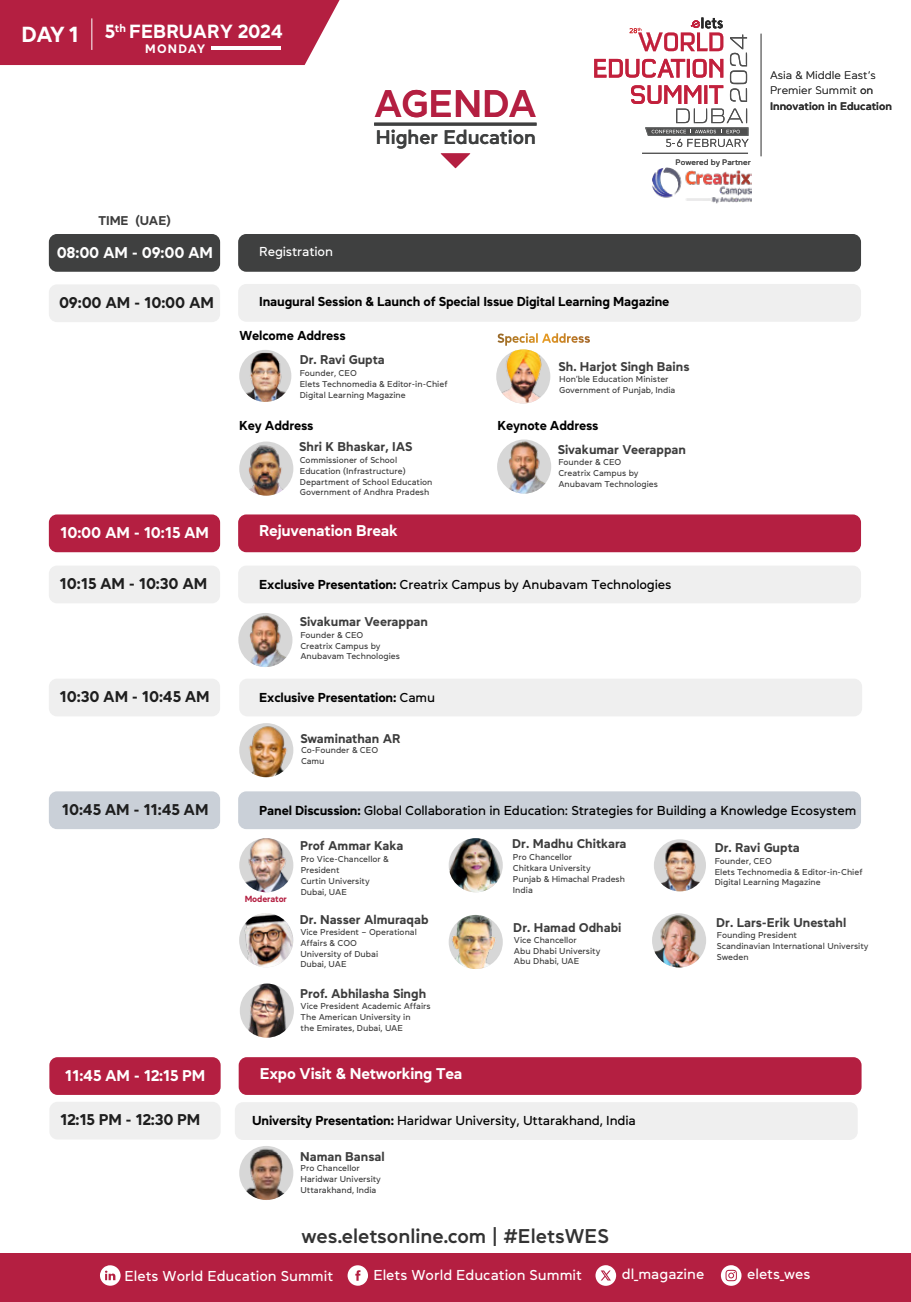
<style>
.page{position:relative;width:911px;height:1302px;background:#fff}
.page>*{position:absolute;margin:0;border:0;box-sizing:border-box;transform-origin:0 0}
.t1{font:600 38.25px "Daikon";color:#b41f41}
.t2{font:700 21.75px "Daikon";color:#fff}
.t3{font:600 19.8px "Daikon";color:#333}
.t4{font:600 19.5px "Daikon";color:#3f4040}
.t5{font:700 19.05px "Daikon";color:#fff}
.t6{font:700 15.6px "Daikon";letter-spacing:-.015em;color:#fff}
.t7{font:700 15.6px "Daikon";letter-spacing:-.015em;color:#1e1e1e}
.t8{font:500 14.4px "Daikon";color:#fff}
.t9{font:500 12.9px "Daikon";letter-spacing:-.015em;color:#000}
.t10{font:700 12.9px "Daikon";letter-spacing:-.015em;color:#000}
.t11{font:500 12.9px "Daikon";letter-spacing:-.015em;color:#fff}
.t12{font:700 12.75px "Daikon";color:#3d3d3d}
.t13{font:700 12.15px "Daikon";letter-spacing:.1em;color:#fff}
.t14{font:300 10.95px/15.8px "Daikon";color:#303030}
.t15{font:700 8.85px "Daikon";letter-spacing:-.015em;color:#b41f41}
.t16{font:500 8.55px/10.8px "Daikon";color:#3d3d3d}
.t17{font:500 7.95px "Daikon";color:#4f4f4f}
.s1{font-weight:700}
.s2{font-weight:500}
.s3{font-weight:400}
.s4{font-weight:600}
</style>
<div class="page">
<div style="left:0;top:0;width:339px;height:65px;background:#b41f41"></div>
<hr style="left:211px;top:47px;width:69px;height:3px;background:#fff">
<hr style="left:91px;top:18px;width:1px;height:32px;background:#fff">
<div style="left:238px;top:234px;width:623px;height:38px;background:#3f4040;border-radius:8px"></div>
<div style="left:238px;top:284px;width:623px;height:38px;background:#efefef;border-radius:8px"></div>
<div style="left:238px;top:514px;width:623px;height:38px;background:#b41f41;border-radius:8px"></div>
<div style="left:238px;top:791px;width:623px;height:38px;background:#cad0d8;border-radius:8px"></div>
<div style="left:49px;top:234px;width:171px;height:38px;background:#3f4040;border-radius:8px"></div>
<div style="left:49px;top:284px;width:171px;height:38px;background:#efefef;border-radius:8px"></div>
<svg style="left:497px;top:333px;width:93px;height:10px"></svg>
<div style="left:49px;top:514px;width:171px;height:38px;background:#b41f41;border-radius:8px"></div>
<div style="left:49px;top:566px;width:171px;height:37px;background:#efefef;border-radius:8px"></div>
<div style="left:49px;top:791px;width:171px;height:38px;background:#cad0d8;border-radius:8px"></div>
<div style="left:239px;top:679px;width:623px;height:37px;background:#efefef;border-radius:8px"></div>
<img style="left:239px;top:723px;width:54px;height:54px;border-radius:27px">
<div style="left:49px;top:679px;width:171px;height:37px;background:#efefef;border-radius:8px"></div>
<div style="left:238px;top:566px;width:623px;height:37px;background:#efefef;border-radius:8px"></div>
<img style="left:497px;top:441px;width:54px;height:53px">
<img style="left:239px;top:442px;width:52px;height:54px">
<img style="left:238px;top:614px;width:54px;height:53px">
<img style="left:239px;top:353px;width:52px;height:49px">
<img style="left:496px;top:349px;width:54px;height:55px;border-radius:27px">
<img style="left:239px;top:838px;width:54px;height:54px;border-radius:27px">
<img style="left:652px;top:913px;width:52px;height:54px">
<img style="left:449px;top:838px;width:54px;height:54px;border-radius:27px">
<img style="left:239px;top:913px;width:54px;height:54px;border-radius:27px">
<img style="left:449px;top:915px;width:54px;height:54px;border-radius:27px">
<img style="left:652px;top:168px;width:100px;height:36px">
<div style="left:239px;top:1057px;width:622px;height:38px;background:#b41f41;border-radius:8px"></div>
<div style="left:49px;top:1057px;width:172px;height:38px;background:#b41f41;border-radius:8px"></div>
<div style="left:49px;top:1102px;width:172px;height:37px;background:#efefef;border-radius:8px"></div>
<div style="left:235px;top:1102px;width:623px;height:38px;background:#efefef;border-radius:8px"></div>
<img style="left:240px;top:984px;width:54px;height:54px;border-radius:27px">
<svg style="left:441px;top:153px;width:29px;height:15px"></svg>
<hr style="left:374px;top:123px;width:162px;height:3px;background:#3f4040">
<hr style="left:761px;top:34px;width:1px;height:122px;background:#727272">
<svg style="left:594px;top:18px;width:154px;height:129px"></svg>
<hr style="left:642px;top:153px;width:106px;height:1px;background:#4f4f4f">
<img style="left:239px;top:1146px;width:54px;height:54px;border-radius:27px">
<img style="left:654px;top:842px;width:52px;height:49px">
<div style="left:0;top:1254px;width:911px;height:48px;background:#b41f41"></div>
<svg style="left:100px;top:1265px;width:21px;height:21px"></svg>
<svg style="left:347px;top:1265px;width:21px;height:21px"></svg>
<svg style="left:721px;top:1265px;width:20px;height:21px"></svg>
<svg style="left:595px;top:1265px;width:21px;height:21px"></svg>
<h2 class="t2" style="left:22px;top:19px;width:59px">DAY 1</h2>
<h3 class="t5" style="left:105px;top:19px;width:180px">5<sup>th</sup> FEBRUARY 2024</h3>
<h3 class="t13" style="left:145px;top:40px;width:62px">MONDAY</h3>
<h3 class="t12" style="left:98px;top:212px;width:74px">TIME (UAE)</h3>
<h1 class="t1" style="left:374px;top:77px;width:164px">AGENDA</h1>
<h3 class="t4" style="left:376px;top:123px;width:162px">Higher Education</h3>
<p class="t17" style="left:675px;top:157px;width:77px">Powered by Partner</p>
<h3 class="t6" style="left:57px;top:241px;width:158px">08:00 AM - 09:00 AM</h3>
<h3 class="t11" style="left:259px;top:243px;width:75px">Registration</h3>
<h3 class="t7" style="left:59px;top:292px;width:156px">09:00 AM - 10:00 AM</h3>
<h3 class="t10" style="left:240px;top:327px;width:108px">Welcome Address</h3>
<h3 class="t10" style="left:259px;top:293px;width:412px">Inaugural Session &amp; Launch of Special Issue Digital Learning Magazine</h3>
<h3 class="t12" style="left:300px;top:351px;width:87px">Dr. Ravi Gupta</h3>
<p class="t16" style="left:300px;top:367px;width:149px">Founder, CEO<br>Elets Technomedia &amp; Editor-in-Chief<br>Digital Learning Magazine</p>
<h3 class="t12" style="left:558px;top:358px;width:133px">Sh. Harjot Singh Bains</h3>
<p class="t16" style="left:559px;top:374px;width:118px">Hon’ble Education Minister<br>Government of Punjab, India</p>
<h3 class="t10" style="left:239px;top:417px;width:76px">Key Address</h3>
<h3 class="t10" style="left:497px;top:417px;width:103px">Keynote Address</h3>
<h3 class="t12" style="left:299px;top:438px;width:115px">Shri K Bhaskar, IAS</h3>
<p class="t16" style="left:300px;top:454px;width:134px">Commissioner of School<br>Education (Infrastructure)<br>Department of School Education<br>Government of Andhra Pradesh</p>
<h3 class="t12" style="left:558px;top:440px;width:130px">Sivakumar Veerappan</h3>
<p class="t16" style="left:558px;top:456px;width:101px">Founder &amp; CEO<br>Creatrix Campus by<br>Anubavam Technologies</p>
<h3 class="t6" style="left:60px;top:522px;width:150px">10:00 AM - 10:15 AM</h3>
<h3 class="t6" style="left:259px;top:520px;width:140px">Rejuvenation Break</h3>
<h3 class="t7" style="left:60px;top:573px;width:149px">10:15 AM - 10:30 AM</h3>
<h3 class="t9" style="left:259px;top:576px;width:414px"><span class="s1">Exclusive Presentation:</span> Creatrix Campus by Anubavam Technologies</h3>
<h3 class="t7" style="left:60px;top:686px;width:152px">10:30 AM - 10:45 AM</h3>
<h3 class="t12" style="left:300px;top:613px;width:130px">Sivakumar Veerappan</h3>
<p class="t16" style="left:300px;top:629px;width:101px">Founder &amp; CEO<br>Creatrix Campus by<br>Anubavam Technologies</p>
<h3 class="t10" style="left:259px;top:689px;width:177px">Exclusive Presentation: <span class="s2">Camu</span></h3>
<h3 class="t12" style="left:300px;top:730px;width:102px">Swaminathan AR</h3>
<p class="t16" style="left:301px;top:744px;width:79px">Co-Founder &amp; CEO<br>Camu</p>
<p class="t14" style="left:770px;top:67px;width:123px">Asia &amp; Middle East’s<br>Premier Summit <span class="s3">on<br></span><span class="s4">Innovation in Education</span></p>
<h3 class="t7" style="left:62px;top:799px;width:148px">10:45 AM - 11:45 AM</h3>
<h3 class="t9" style="left:259px;top:802px;width:598px"><span class="s1">Panel Discussion:</span> Global Collaboration in Education: Strategies for Building a Knowledge Ecosystem</h3>
<p class="t15" style="left:245px;top:892px;width:44px">Moderator</p>
<h3 class="t12" style="left:300px;top:837px;width:105px">Prof Ammar Kaka</h3>
<p class="t16" style="left:301px;top:853px;width:90px">Pro Vice-Chancellor &amp;<br>President<br>Curtin University<br>Dubai, UAE</p>
<h3 class="t12" style="left:300px;top:911px;width:130px">Dr. Nasser Almuraqab</h3>
<p class="t16" style="left:300px;top:926px;width:118px">Vice President – Operational<br>Affairs &amp; COO<br>University of Dubai<br>Dubai, UAE</p>
<h3 class="t12" style="left:300px;top:984px;width:128px">Prof. Abhilasha Singh</h3>
<p class="t16" style="left:301px;top:1000px;width:132px">Vice President Academic Affairs<br>The American University in<br>the Emirates, Dubai, UAE</p>
<h3 class="t12" style="left:512px;top:834px;width:116px">Dr. Madhu Chitkara</h3>
<p class="t16" style="left:513px;top:852px;width:114px">Pro Chancellor<br>Chitkara University<br>Punjab &amp; Himachal Pradesh<br>India</p>
<h3 class="t12" style="left:513px;top:918px;width:110px">Dr. Hamad Odhabi</h3>
<p class="t16" style="left:514px;top:934px;width:88px">Vice Chancellor<br>Abu Dhabi University<br>Abu Dhabi, UAE</p>
<h3 class="t6" style="left:65px;top:1064px;width:142px">11:45 AM - 12:15 PM</h3>
<h3 class="t6" style="left:260px;top:1063px;width:204px">Expo Visit &amp; Networking Tea</h3>
<h3 class="t7" style="left:60px;top:1109px;width:142px">12:15 PM - 12:30 PM</h3>
<h3 class="t9" style="left:252px;top:1112px;width:385px"><span class="s1">University Presentation:</span> Haridwar University, Uttarakhand, India</h3>
<h3 class="t12" style="left:300px;top:1148px;width:86px">Naman Bansal</h3>
<p class="t16" style="left:300px;top:1162px;width:82px">Pro Chancellor<br>Haridwar University<br>Uttarakhand, India</p>
<h3 class="t12" style="left:715px;top:839px;width:87px">Dr. Ravi Gupta</h3>
<p class="t16" style="left:715px;top:855px;width:149px">Founder, CEO<br>Elets Technomedia &amp; Editor-in-Chief<br>Digital Learning Magazine</p>
<h3 class="t12" style="left:716px;top:914px;width:132px">Dr. Lars-Erik Unestahl</h3>
<p class="t16" style="left:717px;top:929px;width:153px">Founding President<br>Scandinavian International University<br>Sweden</p>
<h3 class="t3" style="left:302px;top:1223px;width:309px">wes.eletsonline.com | #EletsWES</h3>
<h3 class="t8" style="left:125px;top:1266px;width:210px">Elets World Education Summit</h3>
<h3 class="t8" style="left:373px;top:1265px;width:210px">Elets World Education Summit</h3>
<h3 class="t8" style="left:622px;top:1264px;width:84px">dl_magazine</h3>
<h3 class="t8" style="left:747px;top:1264px;width:65px">elets_wes</h3>
</div>
